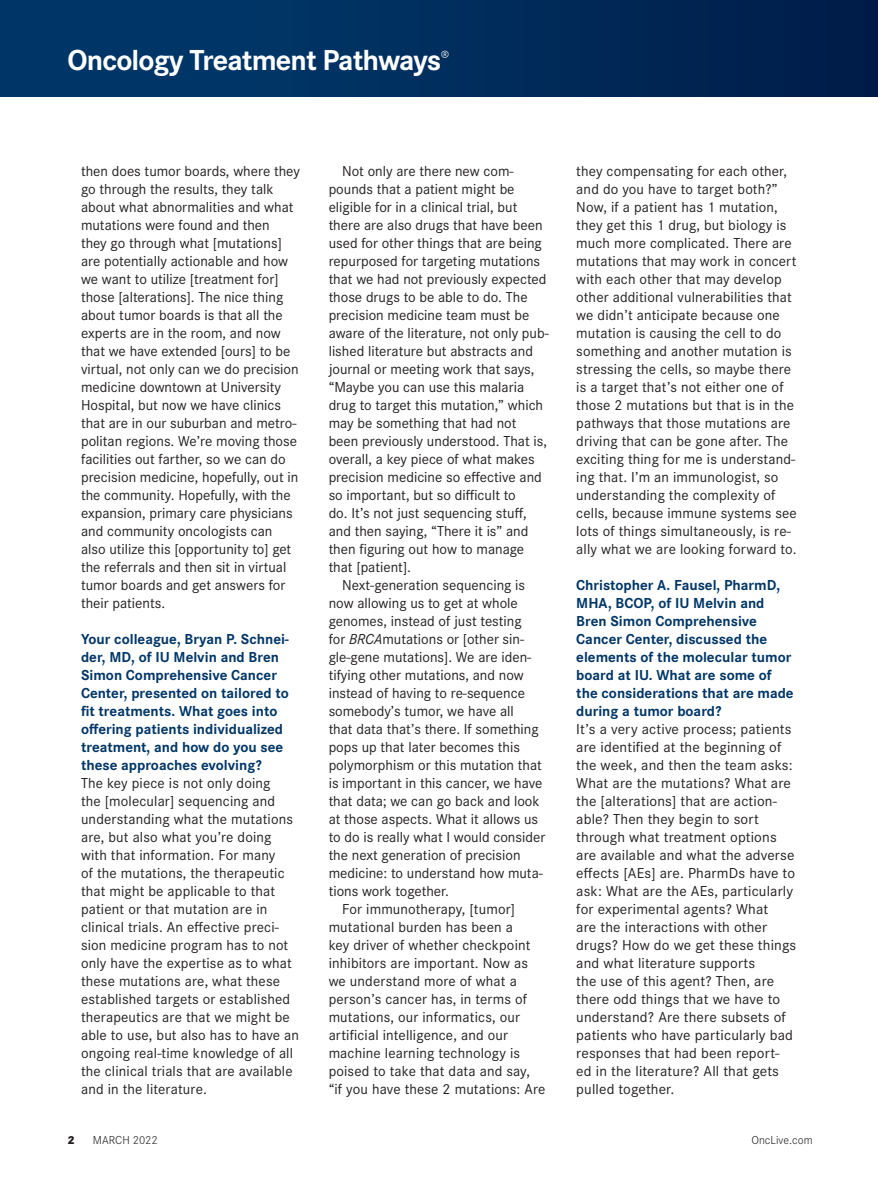
<style>
.page{position:relative;width:878px;height:1188px;background:#fff}
.page>*{position:absolute;margin:0;border:0;box-sizing:border-box;transform-origin:0 0}
.t1{font:700 30px "Corporate S";letter-spacing:-.03em;color:#fff}
.t2{font:15px/18px "Corporate S";letter-spacing:.005em;color:#231f20}
.t3{font:700 15px/18px "Corporate S";color:#003667}
.t4{font:300 12px "Corporate S";color:#231f20}
.t5{font:800 12px "Corporate S";color:#231f20}
.t6{font:italic 10.5px "DINOT";color:#fff}
.s1{font-style:italic}
</style>
<div class="page">
<div style="left:0;top:0;width:864px;height:96px;background:linear-gradient(to right,#003b6d,#001e4b)"></div>
<div style="left:864px;top:0;width:14px;height:96px;background:#001a47"></div>
<h1 class="t1" style="left:68px;top:43px;width:375px">Oncology Treatment Pathways</h1>
<p class="t6" style="left:440px;top:48px;width:10px">®</p>
<p class="t2" style="left:81px;top:162px;width:220px">then does tumor boards, where they go through the results, they talk about what abnormalities and what mutations were found and then<br>they go through what [mutations] are potentially actionable and how we want to utilize [treatment for] those [alterations]. The nice thing about tumor boards is that all the experts are in the room, and now that we have extended [ours] to be virtual, not only can we do precision medicine downtown at University Hospital, but now we have clinics that are in our suburban and metro&shy;politan regions. We’re moving those facilities out farther, so we can do precision medicine, hopefully, out in the community. Hopefully, with the expansion, primary care physicians and community oncologists can also utilize this [opportunity to] get the referrals and then sit in virtual tumor boards and get answers for their patients.</p>
<p class="t3" style="left:81px;top:630px;width:209px">Your colleague, Bryan P. Schnei&shy;der, MD, of IU Melvin and Bren<br>Simon Comprehensive Cancer<br>Center, presented on tailored to fit treatments. What goes into offering patients individualized treatment, and how do you see these approaches evolving?</p>
<p class="t2" style="left:81px;top:774px;width:220px">The key piece is not only doing<br>the [molecular] sequencing and understanding what the mutations are, but also what you’re doing with that information. For many<br>of the mutations, the therapeutic that might be applicable to that patient or that mutation are in clinical trials. An effective preci&shy;sion medicine program has to not only have the expertise as to what these mutations are, what these established targets or established therapeutics are that we might be able to use, but also has to have an ongoing real-time knowledge of all the clinical trials that are available and in the literature.</p>
<p class="t2" style="left:342px;top:162px;width:173px">Not only are there new com-</p>
<p class="t2" style="left:328px;top:180px;width:187px">pounds that a patient might be</p>
<p class="t2" style="left:328px;top:198px;width:190px">eligible for in a clinical trial, but</p>
<p class="t2" style="left:328px;top:216px;width:215px">there are also drugs that have been</p>
<p class="t2" style="left:328px;top:234px;width:215px">used for other things that are being</p>
<p class="t2" style="left:328px;top:252px;width:213px">repurposed for targeting mutations</p>
<p class="t2" style="left:328px;top:270px;width:219px">that we had not previously expected</p>
<p class="t2" style="left:328px;top:288px;width:200px">those drugs to be able to do. The</p>
<p class="t2" style="left:328px;top:306px;width:202px">precision medicine team must be</p>
<p class="t2" style="left:328px;top:324px;width:222px">aware of the literature, not only pub-</p>
<p class="t2" style="left:328px;top:342px;width:206px">lished literature but abstracts and</p>
<p class="t2" style="left:328px;top:360px;width:207px">journal or meeting work that says,</p>
<p class="t2" style="left:328px;top:378px;width:197px">“Maybe you can use this malaria</p>
<p class="t2" style="left:328px;top:396px;width:216px">drug to target this mutation,” which</p>
<p class="t2" style="left:328px;top:414px;width:189px">may be something that had not</p>
<p class="t2" style="left:328px;top:432px;width:220px">been previously understood. That is,</p>
<p class="t2" style="left:328px;top:450px;width:207px">overall, a key piece of what makes</p>
<p class="t2" style="left:328px;top:468px;width:215px">precision medicine so effective and</p>
<p class="t2" style="left:328px;top:486px;width:189px">so important, but so difficult to</p>
<p class="t2" style="left:328px;top:504px;width:200px">do. It’s not just sequencing stuff,</p>
<p class="t2" style="left:328px;top:522px;width:201px">and then saying, “There it is” and</p>
<p class="t2" style="left:328px;top:540px;width:197px">then figuring out how to manage</p>
<p class="t2" style="left:328px;top:558px;width:84px">that [patient].</p>
<p class="t2" style="left:342px;top:576px;width:184px">Next-generation sequencing is</p>
<p class="t2" style="left:328px;top:594px;width:191px">now allowing us to get at whole</p>
<p class="t2" style="left:328px;top:612px;width:194px">genomes, instead of just testing</p>
<p class="t2" style="left:328px;top:630px;width:197px">for <span class="s1">BRCA</span>mutations or [other sin-</p>
<p class="t2" style="left:328px;top:648px;width:204px">gle-gene mutations]. We are iden-</p>
<p class="t2" style="left:328px;top:666px;width:197px">tifying other mutations, and now</p>
<p class="t2" style="left:328px;top:684px;width:198px">instead of having to re-sequence</p>
<p class="t2" style="left:328px;top:702px;width:187px">somebody’s tumor, we have all</p>
<p class="t2" style="left:328px;top:720px;width:211px">that data that’s there. If something</p>
<p class="t2" style="left:328px;top:738px;width:193px">pops up that later becomes this</p>
<p class="t2" style="left:328px;top:756px;width:215px">polymorphism or this mutation that</p>
<p class="t2" style="left:328px;top:774px;width:215px">is important in this cancer, we have</p>
<p class="t2" style="left:328px;top:792px;width:212px">that data; we can go back and look</p>
<p class="t2" style="left:328px;top:810px;width:211px">at those aspects. What it allows us</p>
<p class="t2" style="left:328px;top:828px;width:218px">to do is really what I would consider</p>
<p class="t2" style="left:328px;top:846px;width:193px">the next generation of precision</p>
<p class="t2" style="left:328px;top:864px;width:216px">medicine: to understand how muta-</p>
<p class="t2" style="left:328px;top:882px;width:122px">tions work together.</p>
<p class="t2" style="left:342px;top:900px;width:174px">For immunotherapy, [tumor]</p>
<p class="t2" style="left:328px;top:918px;width:186px">mutational burden has been a</p>
<p class="t2" style="left:328px;top:936px;width:203px">key driver of whether checkpoint</p>
<p class="t2" style="left:328px;top:954px;width:201px">inhibitors are important. Now as</p>
<p class="t2" style="left:328px;top:972px;width:190px">we understand more of what a</p>
<p class="t2" style="left:328px;top:990px;width:200px">person’s cancer has, in terms of</p>
<p class="t2" style="left:328px;top:1008px;width:193px">mutations, our informatics, our</p>
<p class="t2" style="left:328px;top:1026px;width:181px">artificial intelligence, and our</p>
<p class="t2" style="left:328px;top:1044px;width:193px">machine learning technology is</p>
<p class="t2" style="left:328px;top:1062px;width:203px">poised to take that data and say,</p>
<p class="t2" style="left:328px;top:1080px;width:218px">“if you have these 2 mutations: Are</p>
<p class="t2" style="left:576px;top:162px;width:222px">they compensating for each other, and do you have to target both?” Now, if a patient has 1 mutation, they get this 1 drug, but biology is much more complicated. There are mutations that may work in concert with each other that may develop other additional vulnerabilities that we didn’t anticipate because one mutation is causing the cell to do something and another mutation is stressing the cells, so maybe there is a target that’s not either one of those 2 mutations but that is in the pathways that those mutations are driving that can be gone after. The exciting thing for me is understand&shy;ing that. I’m an immunologist, so understanding the complexity of cells, because immune systems see lots of things simultaneously, is re&shy;ally what we are looking forward to.</p>
<p class="t3" style="left:576px;top:576px;width:219px">Christopher A. Fausel, PharmD,<br>MHA, BCOP, of IU Melvin and<br>Bren Simon Comprehensive<br>Cancer Center, discussed the elements of the molecular tumor board at IU. What are some of the considerations that are made during a tumor board?</p>
<p class="t2" style="left:576px;top:720px;width:221px">It’s a very active process; patients are identified at the beginning of the week, and then the team asks:<br>What are the mutations? What are the [alterations] that are action&shy;able? Then they begin to sort through what treatment options are available and what the adverse effects [AEs] are. PharmDs have to ask: What are the AEs, particularly for experimental agents? What<br>are the interactions with other drugs? How do we get these things and what literature supports<br>the use of this agent? Then, are there odd things that we have to understand? Are there subsets of patients who have particularly bad responses that had been report&shy;ed in the literature? All that gets pulled together.</p>
<p class="t5" style="left:68px;top:1133px;width:9px">2</p>
<p class="t4" style="left:93px;top:1133px;width:66px">MARCH 2022</p>
<p class="t4" style="left:751px;top:1133px;width:63px">OncLive.com</p>
</div>
